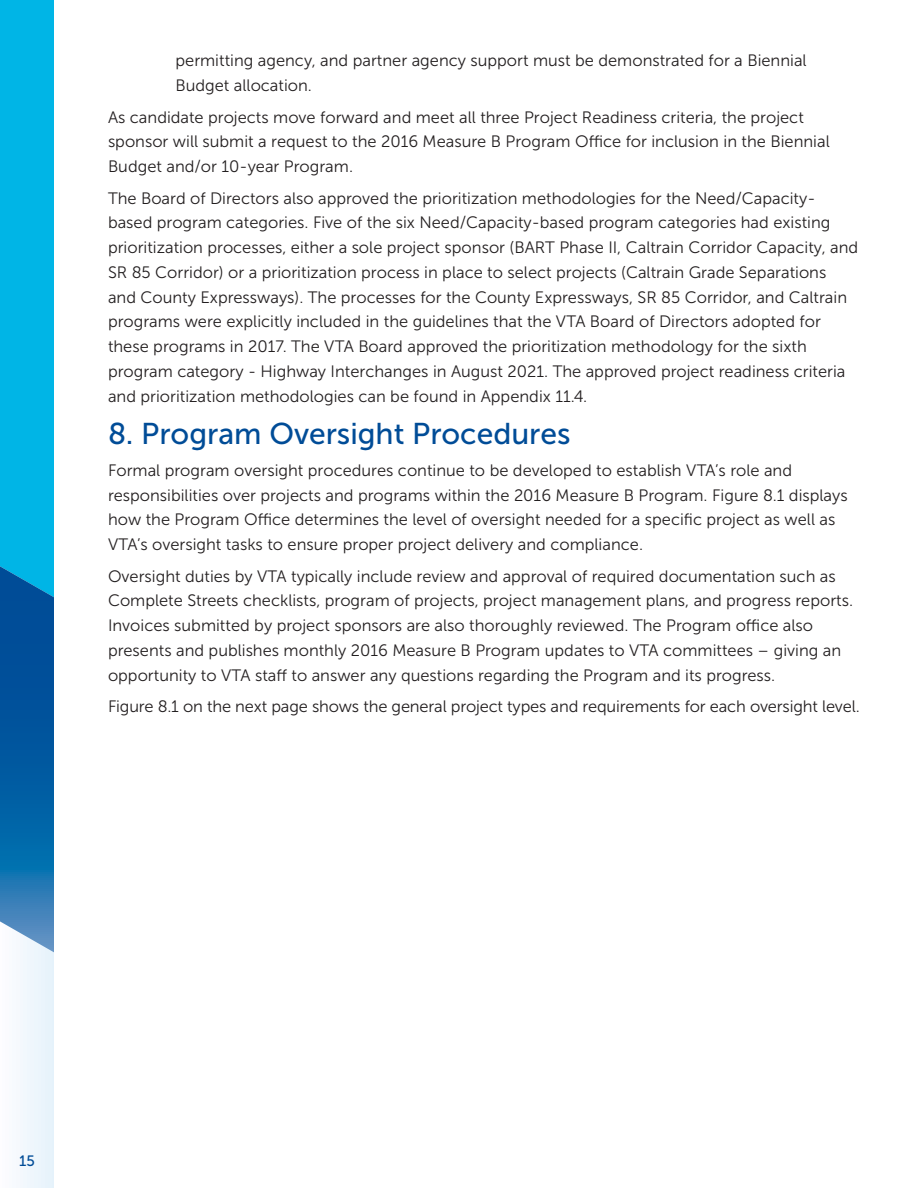
<style>
.page{position:relative;width:918px;height:1188px;background:#fff}
.page>*{position:absolute;margin:0;border:0;box-sizing:border-box;transform-origin:0 0}
.t1{font:30px "Museo Sans 500";color:#004c97}
.t2{font:16.5px/24.8px "Museo Sans 300";color:#231f20}
.t3{font:15px "Museo Sans 500";color:#004c97}
</style>
<div class="page">
<div style="left:0;top:0;width:54px;height:1188px;background:#f1f7fd"></div>
<svg style="left:0;top:0;width:54px;height:952px;background:#0896cd"></svg>
<p class="t2" style="left:176px;top:48px;width:633px">permitting agency, and partner agency support must be demonstrated for a Biennial<br>Budget allocation.</p>
<p class="t2" style="left:108px;top:105px;width:723px">As candidate projects move forward and meet all three Project Readiness criteria, the project sponsor will submit a request to the 2016 Measure B Program Office for inclusion in the Biennial<br>Budget and/or 10-year Program.</p>
<p class="t2" style="left:108px;top:186px;width:752px">The Board of Directors also approved the prioritization methodologies for the Need/Capacity&shy;based program categories. Five of the six Need/Capacity-based program categories had existing prioritization processes, either a sole project sponsor (BART Phase II, Caltrain Corridor Capacity, and SR 85 Corridor) or a prioritization process in place to select projects (Caltrain Grade Separations and County Expressways). The processes for the County Expressways, SR 85 Corridor, and Caltrain programs were explicitly included in the guidelines that the VTA Board of Directors adopted for these programs in 2017. The VTA Board approved the prioritization methodology for the sixth program category - Highway Interchanges in August 2021. The approved project readiness criteria and prioritization methodologies can be found in Appendix 11.4.</p>
<p class="t1" style="left:108px;top:418px;width:464px">8. Program Oversight Procedures</p>
<p class="t2" style="left:108px;top:458px;width:741px">Formal program oversight procedures continue to be developed to establish VTA’s role and responsibilities over projects and programs within the 2016 Measure B Program. Figure 8.1 displays how the Program Office determines the level of oversight needed for a specific project as well as VTA’s oversight tasks to ensure proper project delivery and compliance.</p>
<p class="t2" style="left:108px;top:564px;width:747px">Oversight duties by VTA typically include review and approval of required documentation such as Complete Streets checklists, program of projects, project management plans, and progress reports.<br>Invoices submitted by project sponsors are also thoroughly reviewed. The Program office also presents and publishes monthly 2016 Measure B Program updates to VTA committees – giving an opportunity to VTA staff to answer any questions regarding the Program and its progress.</p>
<p class="t2" style="left:108px;top:694px;width:753px">Figure 8.1 on the next page shows the general project types and requirements for each oversight level.</p>
<p class="t3" style="left:19px;top:1153px;width:17px">15</p>
</div>
